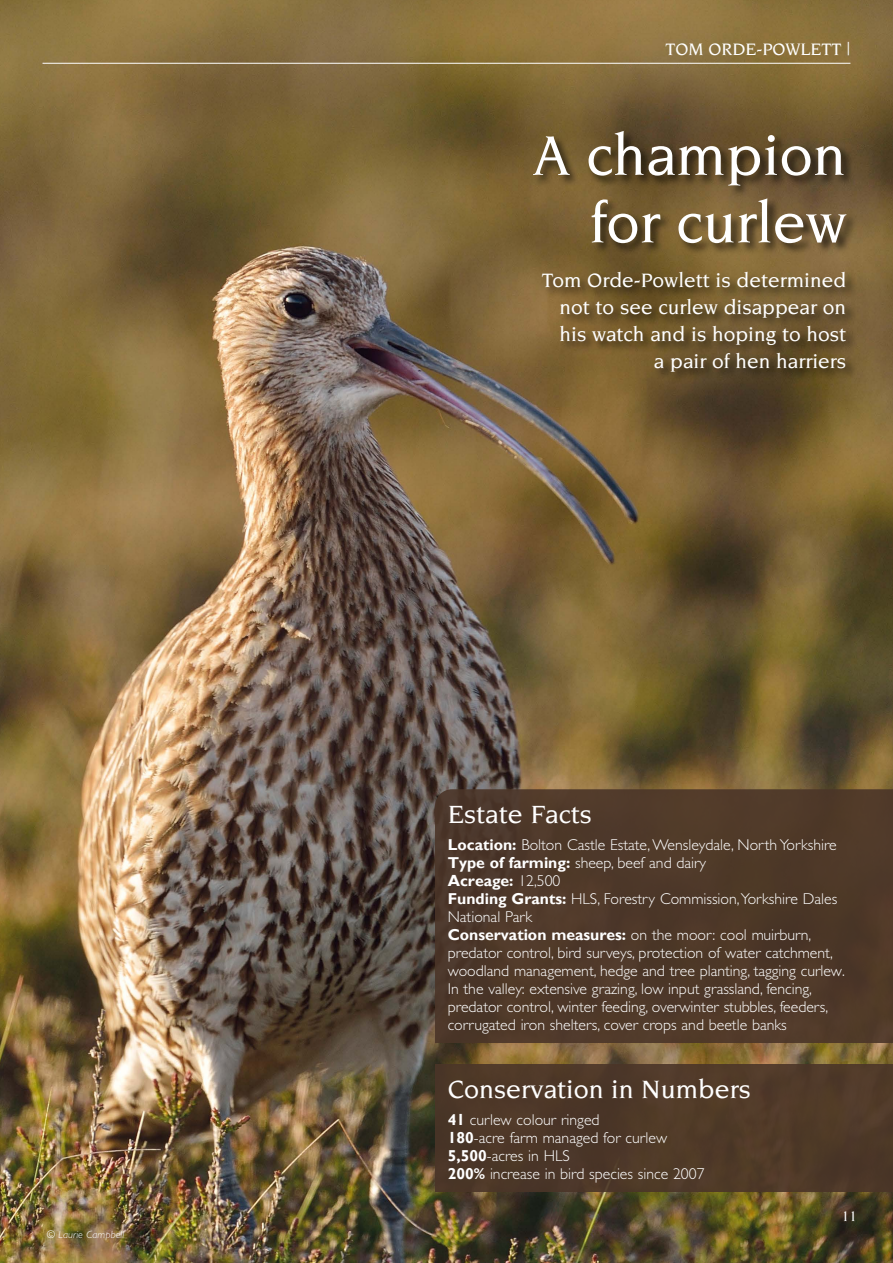
<style>
.page{position:relative;width:893px;height:1263px;background:#fff}
.page>*{position:absolute;margin:0;border:0;box-sizing:border-box;transform-origin:0 0}
.t1{font:500 60px/67.5px "Novarese LT";color:#fff;text-align:right}
.t2{font:500 27px "Novarese LT";color:#fff}
.t3{font:500 21px/27px "Novarese LT";color:#fff;text-align:right}
.t4{font:500 18px "Novarese LT";color:#fff}
.t5{font:300 15.75px/18px "Gill Sans";color:#fff}
.t6{font:500 15px "Novarese LT";color:#fff}
.t7{font:italic 300 10.5px "Gill Sans";letter-spacing:.01em;color:#fff}
.s1{font-weight:700}
</style>
<div class="page">
<img style="left:0;top:0;width:893px;height:1263px">
<div style="left:435px;top:789px;width:458px;height:254px;background:#4f3929"></div>
<div style="left:435px;top:1064px;width:458px;height:128px;background:#4b3528"></div>
<div style="left:533px;top:130px;width:325px;height:254px;background:#000;opacity:.7"></div>
<hr style="left:43px;top:63px;width:807px;height:1px;background:#fff">
<p class="t7" style="left:47px;top:1229px;width:79px">© Laurie Campbell</p>
<p class="t4" style="left:665px;top:40px;width:186px">TOM ORDE-POWLETT |</p>
<h1 class="t1" style="left:533px;top:121px;width:315px">A champion for curlew</h1>
<h3 class="t3" style="left:542px;top:267px;width:306px">Tom Orde-Powlett is determined not to see curlew disappear on his watch and is hoping to host<br>a pair of hen harriers</h3>
<h2 class="t2" style="left:448px;top:799px;width:145px">Estate Facts</h2>
<p class="t5" style="left:448px;top:836px;width:399px"><span class="s1">Location:</span> Bolton Castle Estate, Wensleydale, North Yorkshire <span class="s1">Type of farming:</span> sheep, beef and dairy<br><span class="s1">Acreage:</span> 12,500<br><span class="s1">Funding Grants:</span> HLS, Forestry Commission, Yorkshire Dales National Park<br><span class="s1">Conservation measures:</span> on the moor: cool muirburn, predator control, bird surveys, protection of water catchment, woodland management, hedge and tree planting, tagging curlew.<br>In the valley: extensive grazing, low input grassland, fencing, predator control, winter feeding, overwinter stubbles, feeders, corrugated iron shelters, cover crops and beetle banks</p>
<h2 class="t2" style="left:448px;top:1074px;width:304px">Conservation in Numbers</h2>
<p class="t5" style="left:448px;top:1111px;width:258px"><span class="s1">41</span> curlew colour ringed<br><span class="s1">180</span>-acre farm managed for curlew<br><span class="s1">5,500</span>-acres in HLS<br><span class="s1">200%</span> increase in bird species since 2007</p>
<p class="t6" style="left:842px;top:1207px;width:16px">11</p>
</div>
